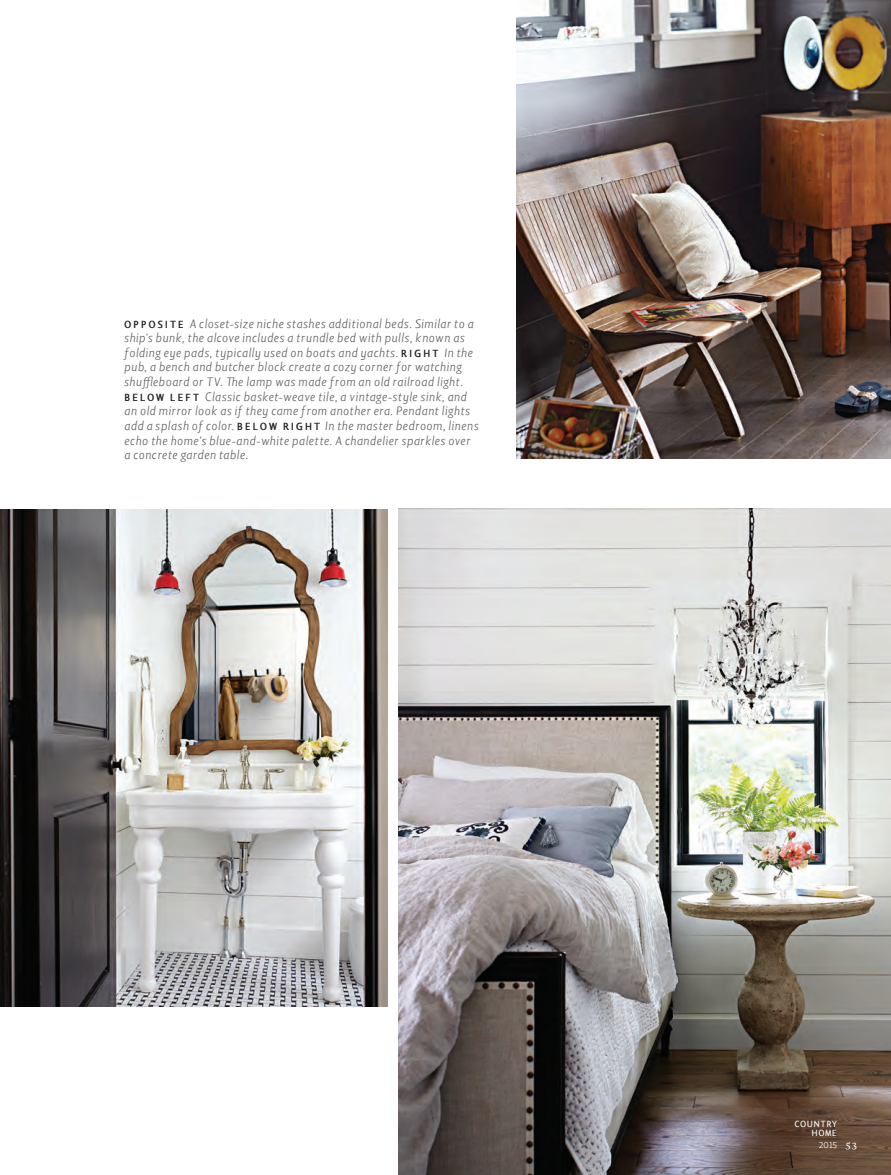
<style>
.page{position:relative;width:891px;height:1175px;background:#fff}
.page>*{position:absolute;margin:0;border:0;box-sizing:border-box;transform-origin:0 0}
.t1{font:italic 300 12.3px/14.7px "Lisboa Pro";letter-spacing:.035em;color:#57585a}
.t2{font:10.5px "Odile";color:#fff}
.t3{font:9px/9px "Lisboa Pro";letter-spacing:.05em;color:#fff;text-align:right}
.t4{font:300 9px "Lisboa Pro";color:#fff}
.s1{font-weight:700;font-style:normal;font-size:10.5px;color:#231f20}
</style>
<div class="page">
<img style="left:0;top:509px;width:388px;height:497px">
<img style="left:517px;top:0;width:374px;height:458px">
<img style="left:398px;top:508px;width:493px;height:666px">
<p class="t1" style="left:124px;top:316px;width:356px"><span class="s1">OPPOSITE</span> A closet-size niche stashes additional beds. Similar to a ship’s bunk, the alcove includes a trundle bed with pulls, known as folding eye pads, typically used on boats and yachts. <span class="s1">RIGHT</span> In the pub, a bench and butcher block create a cozy corner for watching shuffleboard or TV. The lamp was made from an old railroad light.<br><span class="s1">BELOW LEFT</span> Classic basket-weave tile, a vintage-style sink, and an old mirror look as if they came from another era. Pendant lights add a splash of color. <span class="s1">BELOW RIGHT</span> In the master bedroom, linens echo the home’s blue-and-white palette. A chandelier sparkles over a concrete garden table.</p>
<p class="t3" style="left:794px;top:1119px;width:44px">COUNTRY<br>HOME</p>
<p class="t4" style="left:819px;top:1139px;width:19px">2015</p>
<p class="t2" style="left:845px;top:1137px;width:13px">53</p>
</div>
